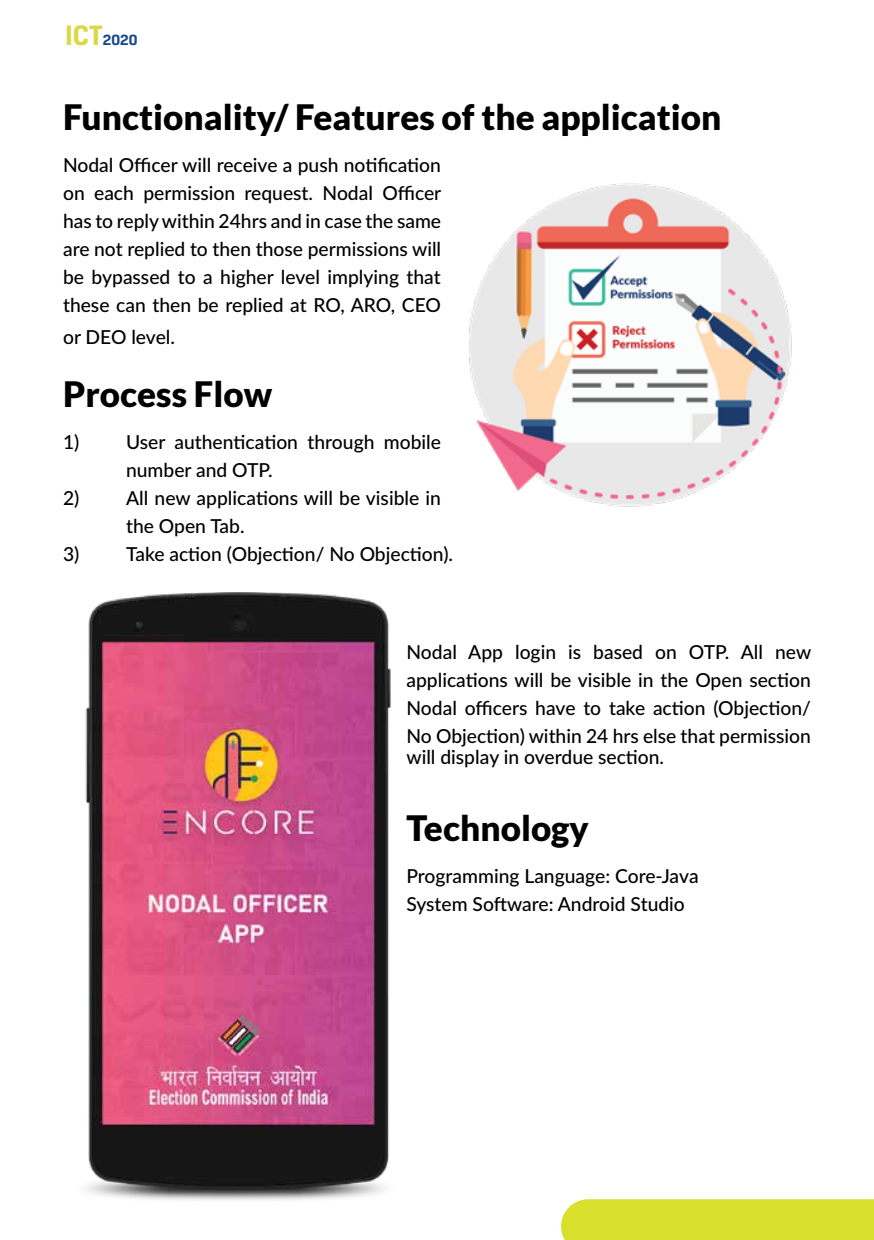
<style>
.page{position:relative;width:874px;height:1240px;background:#fff}
.page>*{position:absolute;margin:0;border:0;box-sizing:border-box;transform-origin:0 0}
.t1{font:900 35px "Lato";color:#000}
.t2{font:500 19.25px/28px "Lato";color:#000}
.t3{font:700 15.75px "Breuer Text";color:#18488c}
.s1{font-size:29.93px;color:#dad846}
</style>
<div class="page">
<div style="left:561px;top:1199px;width:312px;height:41px;background:#d8df2d"></div>
<img style="left:468px;top:183px;width:324px;height:324px">
<img style="left:85px;top:592px;width:306px;height:608px">
<p class="t3" style="left:65px;top:31px;width:74px"><span class="s1">ICT</span>2020</p>
<h1 class="t1" style="left:63px;top:97px;width:659px">Functionality/ Features of the application</h1>
<p class="t2" style="left:63px;top:150px;width:379px;text-align:justify">Nodal Officer will receive a push notification on each permission request. Nodal Officer has to replywithin 24hrs and in case the same are not replied to then those permissions will be bypassed to a higher level implying that these can then be replied at RO, ARO, CEO</p>
<p class="t2" style="left:63px;top:322px;width:113px">or DEO level.</p>
<h1 class="t1" style="left:63px;top:373px;width:210px">Process Flow</h1>
<p class="t2" style="left:63px;top:427px;width:18px">1)</p>
<p class="t2" style="left:126px;top:427px;width:316px">User authentication through mobile number and OTP.</p>
<p class="t2" style="left:63px;top:483px;width:18px">2)</p>
<p class="t2" style="left:126px;top:483px;width:316px">All new applications will be visible in the Open Tab.</p>
<p class="t2" style="left:63px;top:539px;width:18px">3)</p>
<p class="t2" style="left:126px;top:539px;width:328px">Take action (Objection/ No Objection).</p>
<p class="t2" style="left:406px;top:637px;width:406px;text-align:justify">Nodal App login is based on OTP. All new applications will be visible in the Open section Nodal officers have to take action (Objection/ No Objection) within 24 hrs else that permission</p>
<p class="t2" style="left:406px;top:742px;width:259px">will display in overdue section.</p>
<h1 class="t1" style="left:406px;top:807px;width:184px">Technology</h1>
<p class="t2" style="left:406px;top:861px;width:293px">Programming Language: Core-Java<br>System Software: Android Studio</p>
</div>
